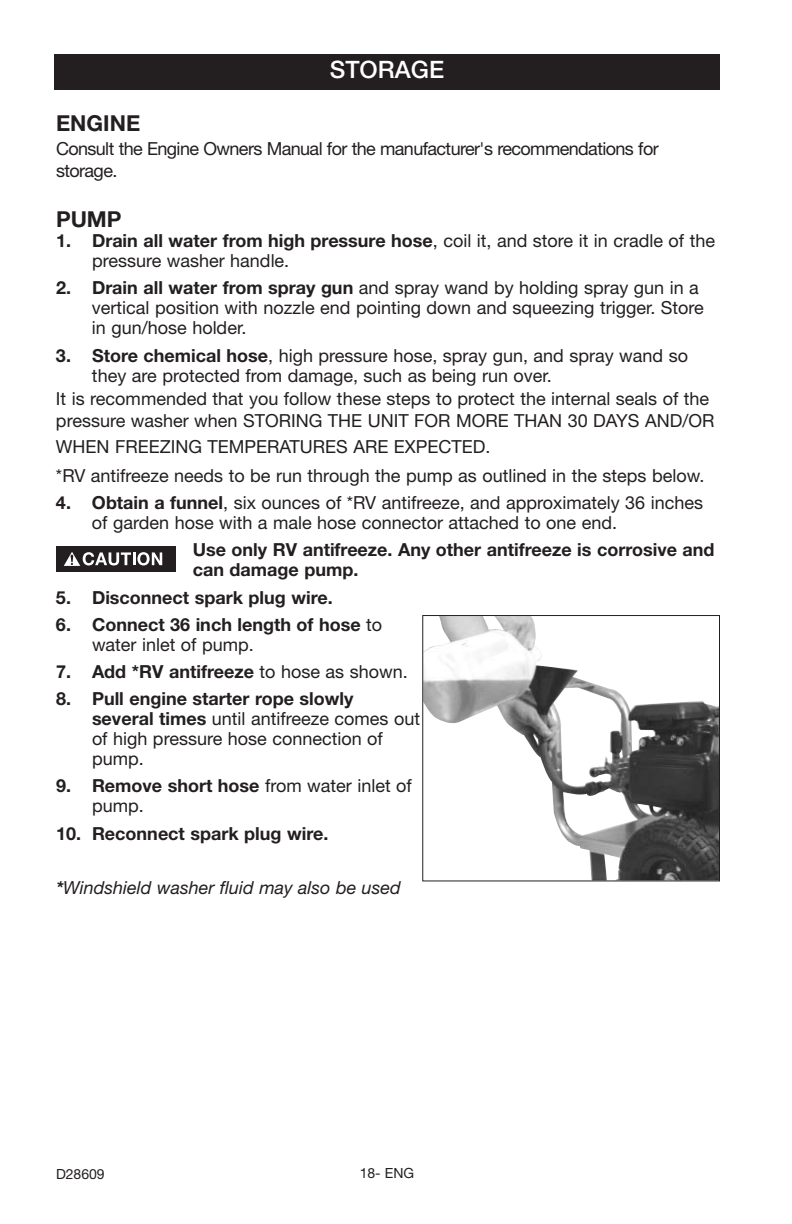
<style>
.page{position:relative;width:792px;height:1224px;background:#fff}
.page>*{position:absolute;margin:0;border:0;box-sizing:border-box;transform-origin:0 0}
.t1{font:500 24px "Helvetica Neue";color:#fff}
.t2{font:700 22px "Helvetica Neue";color:#231f20}
.t3{font:18px/20px "Helvetica Neue";color:#231f20}
.t4{font:700 18px/20px "Helvetica Neue";color:#231f20}
.t5{font:18px/21.6px "Helvetica Neue";letter-spacing:-.035em;color:#231f20}
.t6{font:italic 18px "Helvetica Neue";color:#231f20}
.t7{font:14px "Helvetica Neue";color:#231f20}
.s1{font-weight:700}
.s2{font-weight:400}
</style>
<div class="page">
<div style="left:56px;top:546px;width:120px;height:26px;background:#231f20"></div>
<svg style="left:64px;top:552px;width:98px;height:14px"></svg>
<div style="left:54px;top:54px;width:666px;height:36px;background:#231f20"></div>
<img style="left:424px;top:617px;width:294px;height:262px">
<div style="left:422px;top:615px;width:298px;height:266px;border:1px solid #231f20"></div>
<h1 class="t1" style="left:330px;top:61px;width:116px">STORAGE</h1>
<p class="t2" style="left:56px;top:115px;width:86px">ENGINE</p>
<p class="t5" style="left:56px;top:140px;width:604px">Consult the Engine Owners Manual for the manufacturer's recommendations for storage.</p>
<p class="t2" style="left:56px;top:212px;width:67px">PUMP</p>
<p class="t3" style="left:92px;top:233px;width:625px;text-indent:-36px"><span class="s1">1. Drain all water from high pressure hose</span>, coil it, and store it in cradle of the pressure washer handle.</p>
<p class="t3" style="left:92px;top:280px;width:613px;text-indent:-36px"><span class="s1">2. Drain all water from spray gun</span> and spray wand by holding spray gun in a vertical position with nozzle end pointing down and squeezing trigger. Store in gun/hose holder.</p>
<p class="t3" style="left:92px;top:347px;width:598px;text-indent:-36px"><span class="s1">3. Store chemical hose</span>, high pressure hose, spray gun, and spray wand so they are protected from damage, such as being run over.</p>
<p class="t3" style="left:56px;top:390px;width:660px;line-height:21.6px">It is recommended that you follow these steps to protect the internal seals of the pressure washer when STORING THE UNIT FOR MORE THAN 30 DAYS AND/OR</p>
<p class="t3" style="left:56px;top:433px;width:650px;line-height:29.2px">WHEN FREEZING TEMPERATURES ARE EXPECTED.<br>*RV antifreeze needs to be run through the pump as outlined in the steps below.</p>
<p class="t3" style="left:92px;top:494px;width:613px;text-indent:-36px"><span class="s1">4. Obtain a funnel</span>, six ounces of *RV antifreeze, and approximately 36 inches of garden hose with a male hose connector attached to one end.</p>
<p class="t4" style="left:193px;top:542px;width:523px">Use only RV antifreeze. Any other antifreeze is corrosive and can damage pump.</p>
<p class="t4" style="left:56px;top:589px;width:278px">5. Disconnect spark plug wire.</p>
<p class="t4" style="left:92px;top:616px;width:292px;text-indent:-36px">6. Connect 36 inch length of hose <span class="s2">to water inlet of pump.</span></p>
<p class="t4" style="left:56px;top:663px;width:353px">7. Add *RV antifreeze <span class="s2">to hose as shown.</span></p>
<p class="t3" style="left:92px;top:690px;width:330px;text-indent:-36px"><span class="s1">8. Pull engine starter rope slowly<br>several times</span> until antifreeze comes out of high pressure hose connection of pump.</p>
<p class="t3" style="left:92px;top:778px;width:321px;text-indent:-36px"><span class="s1">9. Remove short hose</span> from water inlet of pump.</p>
<p class="t4" style="left:56px;top:825px;width:274px">10. Reconnect spark plug wire.</p>
<p class="t6" style="left:56px;top:881px;width:346px"><span class="s1">*</span>Windshield washer fluid may also be used</p>
<p class="t7" style="left:56px;top:1169px;width:50px">D28609</p>
<p class="t7" style="left:360px;top:1168px;width:56px">18- ENG</p>
</div>
